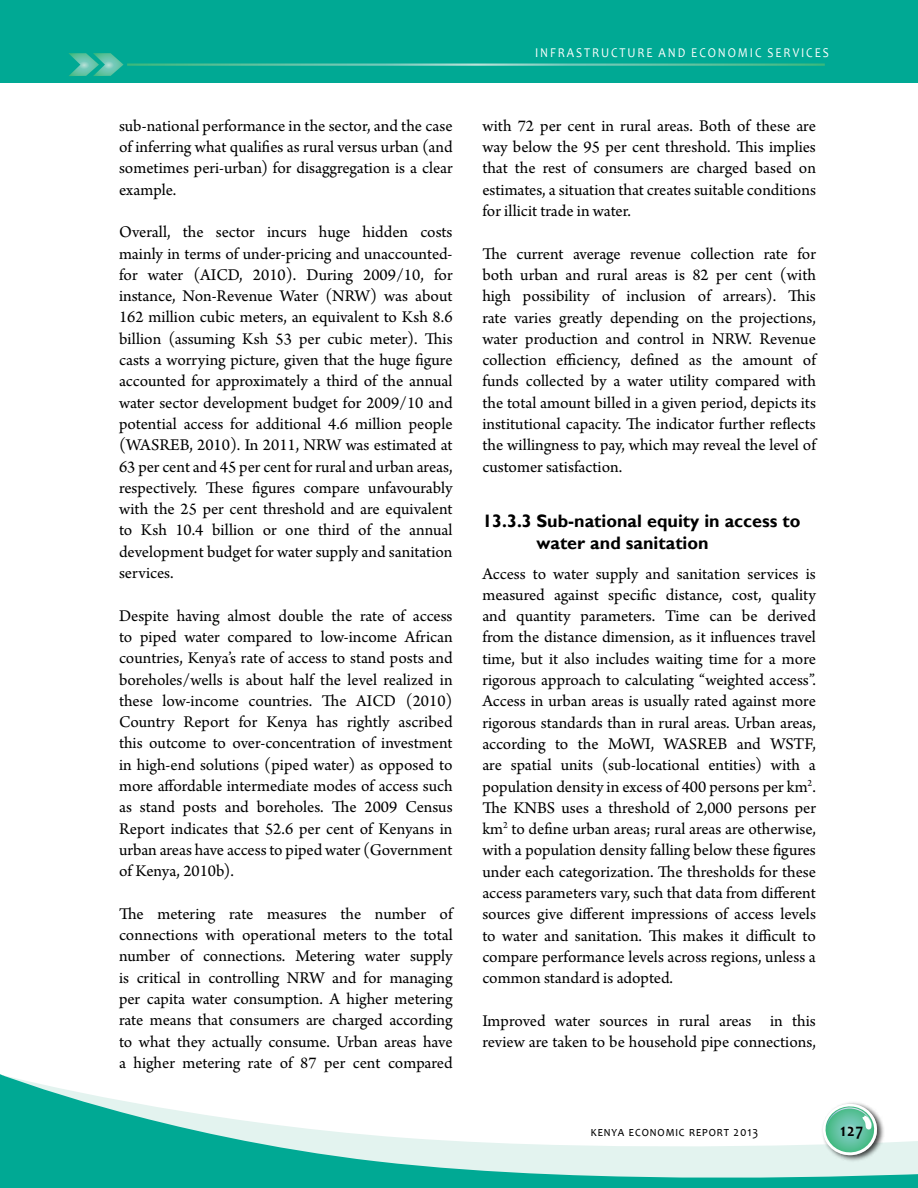
<style>
.page{position:relative;width:918px;height:1188px;background:#fff}
.page>*{position:absolute;margin:0;border:0;box-sizing:border-box;transform-origin:0 0}
.t1{font:700 18px/21.6px "Gill Sans";color:#000}
.t2{font:700 18px "Candara";color:#000;scale:.88 1}
.t3{font:17.25px/21.3px "Arno Pro";letter-spacing:-.005em;color:#000;text-align:justify}
.t4{font:13.5px "Candara";letter-spacing:.16em;color:#fff;scale:.88 1}
.t5{font:13.5px "Candara";letter-spacing:.08em;color:#000;scale:.88 1}
</style>
<div class="page">
<svg style="left:0;top:1074px;width:918px;height:114px"></svg>
<div style="left:821px;top:1101px;width:64px;height:62px;background:#000;opacity:.75"></div>
<svg style="left:822px;top:1104px;width:56px;height:51px"></svg>
<div style="left:0;top:0;width:918px;height:82px;background:#00a994"></div>
<svg style="left:69px;top:53px;width:55px;height:23px"></svg>
<hr style="left:127px;top:64px;width:698px;height:2px;background:#fff">
<p class="t3" style="left:119px;top:116px;width:335px">sub-national performance in the sector, and the case of inferring what qualifies as rural versus urban (and sometimes peri-urban) for disaggregation is a clear example.</p>
<p class="t3" style="left:119px;top:222px;width:335px">Overall, the sector incurs huge hidden costs mainly in terms of under-pricing and unaccounted&shy;for water (AICD, 2010). During 2009/10, for instance, Non-Revenue Water (NRW) was about 162 million cubic meters, an equivalent to Ksh 8.6 billion (assuming Ksh 53 per cubic meter). This casts a worrying picture, given that the huge figure accounted for approximately a third of the annual water sector development budget for 2009/10 and potential access for additional 4.6 million people (WASREB, 2010). In 2011, NRW was estimated at 63 per cent and 45 per cent for rural and urban areas, respectively. These figures compare unfavourably with the 25 per cent threshold and are equivalent to Ksh 10.4 billion or one third of the annual development budget for water supply and sanitation services.</p>
<p class="t3" style="left:119px;top:606px;width:335px">Despite having almost double the rate of access to piped water compared to low-income African countries, Kenya’s rate of access to stand posts and boreholes/wells is about half the level realized in these low-income countries. The AICD (2010)<br>Country Report for Kenya has rightly ascribed this outcome to over-concentration of investment in high-end solutions (piped water) as opposed to more affordable intermediate modes of access such as stand posts and boreholes. The 2009 Census Report indicates that 52.6 per cent of Kenyans in urban areas have access to piped water (Government of Kenya, 2010b).</p>
<p class="t3" style="left:119px;top:904px;width:335px">The metering rate measures the number of connections with operational meters to the total number of connections. Metering water supply is critical in controlling NRW and for managing per capita water consumption. A higher metering rate means that consumers are charged according to what they actually consume. Urban areas have a higher metering rate of 87 per cent compared</p>
<p class="t4" style="left:535px;top:45px;width:335px">I NF RASTRUCTURE AND E CONOMIC SERVICES</p>
<p class="t4" style="left:713px;top:45px;width:133px">MANUFACTURING</p>
<p class="t3" style="left:482px;top:116px;width:335px">with 72 per cent in rural areas. Both of these are way below the 95 per cent threshold. This implies that the rest of consumers are charged based on estimates, a situation that creates suitable conditions for illicit trade in water.</p>
<p class="t3" style="left:482px;top:244px;width:335px">The current average revenue collection rate for both urban and rural areas is 82 per cent (with high possibility of inclusion of arrears). This rate varies greatly depending on the projections, water production and control in NRW. Revenue collection efficiency, defined as the amount of funds collected by a water utility compared with the total amount billed in a given period, depicts its institutional capacity. The indicator further reflects the willingness to pay, which may reveal the level of customer satisfaction.</p>
<p class="t1" style="left:536px;top:511px;width:266px;text-indent:-54px">13.3.3 Sub-national equity in access to water and sanitation</p>
<p class="t3" style="left:482px;top:564px;width:335px">Access to water supply and sanitation services is measured against specific distance, cost, quality and quantity parameters. Time can be derived from the distance dimension, as it influences travel time, but it also includes waiting time for a more rigorous approach to calculating “weighted access”.<br>Access in urban areas is usually rated against more rigorous standards than in rural areas. Urban areas, according to the MoWI, WASREB and WSTF, are spatial units (sub-locational entities) with a population density in excess of 400 persons per km<sup>2</sup>.<br>The KNBS uses a threshold of 2,000 persons per km<sup>2</sup> to define urban areas; rural areas are otherwise, with a population density falling below these figures under each categorization. The thresholds for these access parameters vary, such that data from different sources give different impressions of access levels to water and sanitation. This makes it difficult to compare performance levels across regions, unless a common standard is adopted.</p>
<p class="t3" style="left:482px;top:1011px;width:335px">Improved water sources in rural areas in this review are taken to be household pipe connections,</p>
<p class="t5" style="left:591px;top:1123px;width:192px">KENYA ECONOMIC REPORT 2013</p>
<p class="t2" style="left:841px;top:1118px;width:27px">127</p>
</div>
